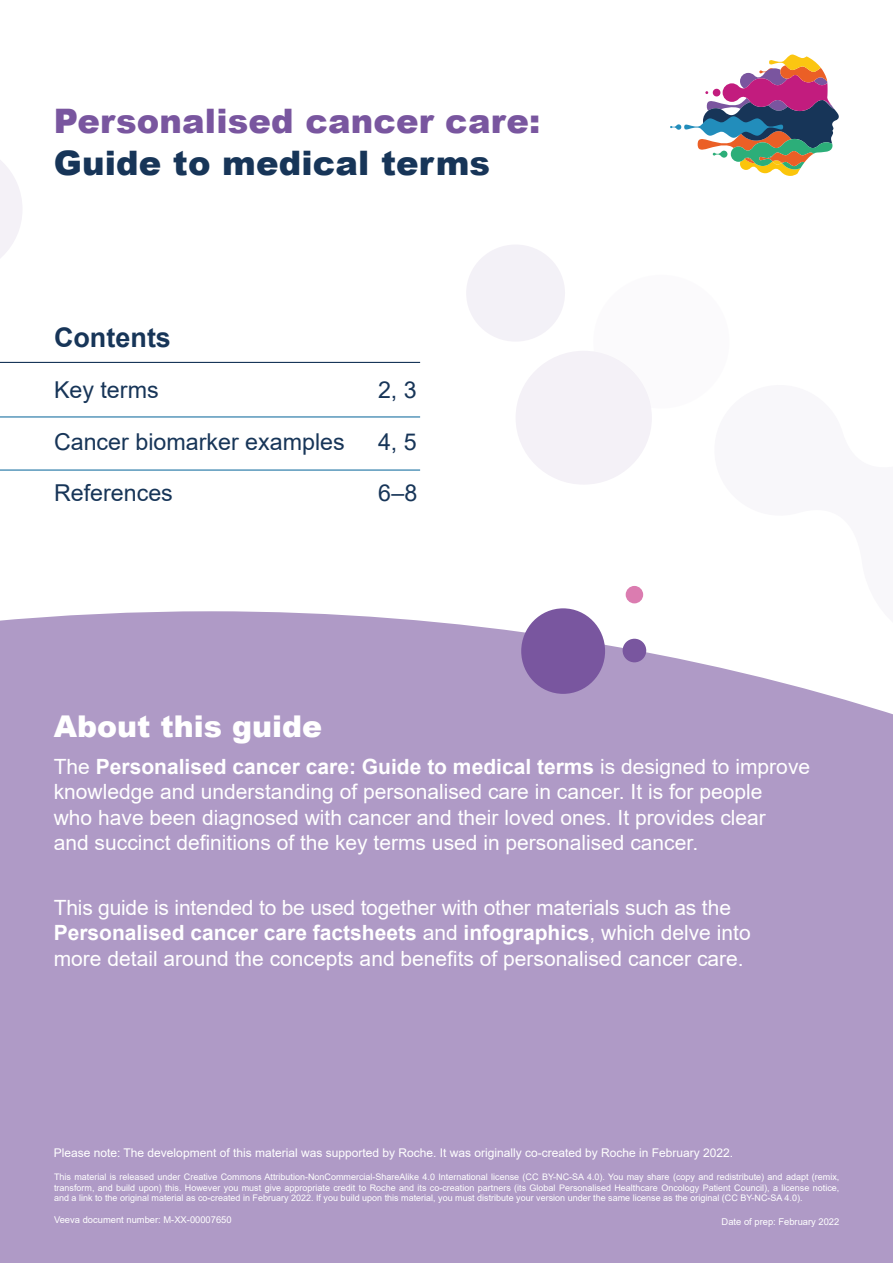
<style>
.page{position:relative;width:893px;height:1263px;background:#fff}
.page>*{position:absolute;margin:0;border:0;box-sizing:border-box;transform-origin:0 0}
.t1{font:900 33.75px "Arial";letter-spacing:.005em;color:#79569f}
.t2{font:900 33.75px "Arial";letter-spacing:.005em;color:#173558}
.t3{font:900 30px "Arial";color:#fff}
.t4{font:700 27px "Arial";color:#173558}
.t5{font:23.25px "Arial";color:#173558}
.t6{font:21px/25.5px "Arial";color:#fff}
.t7{font:12px "Arial";color:#fff}
.t8{font:9.3px "Arial";color:#fff}
.t9{font:9px/10.8px "Arial";color:#fff;text-align:justify}
.s1{font-weight:700}
</style>
<div class="page">
<div style="left:0;top:611px;width:893px;height:652px;background:#af9ac6"></div>
<div style="left:521px;top:608px;width:84px;height:86px;background:#79569f;border-radius:50%"></div>
<div style="left:516px;top:351px;width:136px;height:134px;background:#f4f1f7;border-radius:50%"></div>
<div style="left:593px;top:275px;width:136px;height:134px;background:#fbfafc;border-radius:50%"></div>
<svg style="left:0;top:160px;width:22px;height:98px"></svg>
<div style="left:466px;top:244px;width:99px;height:98px;background:#f3f1f7;border-radius:50%"></div>
<div style="left:626px;top:586px;width:17px;height:17px;background:#db7cb0;border-radius:50%"></div>
<div style="left:623px;top:639px;width:23px;height:23px;background:#79569f;border-radius:50%"></div>
<svg style="left:670px;top:54px;width:169px;height:122px"></svg>
<svg style="left:707px;top:611px;width:186px;height:45px"></svg>
<hr style="left:0;top:362px;width:420px;height:1px;background:#173558">
<hr style="left:0;top:417px;width:420px;height:1px;background:#036399">
<hr style="left:0;top:470px;width:420px;height:1px;background:#036399">
<h1 class="t1" style="left:54px;top:97px;width:488px">Personalised cancer care:</h1>
<h1 class="t2" style="left:54px;top:139px;width:438px">Guide to medical terms</h1>
<h3 class="t4" style="left:54px;top:319px;width:118px">Contents</h3>
<h3 class="t5" style="left:54px;top:374px;width:106px">Key terms</h3>
<h3 class="t5" style="left:378px;top:374px;width:40px">2, 3</h3>
<h3 class="t5" style="left:54px;top:425px;width:292px">Cancer biomarker examples</h3>
<h3 class="t5" style="left:378px;top:425px;width:40px">4, 5</h3>
<h3 class="t5" style="left:54px;top:477px;width:120px">References</h3>
<h3 class="t5" style="left:378px;top:477px;width:41px">6–8</h3>
<h2 class="t3" style="left:54px;top:705px;width:270px">About this guide</h2>
<p class="t6" style="left:54px;top:753px;width:758px">The <span class="s1">Personalised cancer care: Guide to medical terms</span> is designed to improve knowledge and understanding of personalised care in cancer. It is for people<br>who have been diagnosed with cancer and their loved ones. It provides clear<br>and succinct definitions of the key terms used in personalised cancer.</p>
<h3 class="t6" style="left:54px;top:894px;width:698px">This guide is intended to be used together with other materials such as the<br><span class="s1">Personalised cancer care factsheets</span> and <span class="s1">infographics</span>, which delve into more detail around the concepts and benefits of personalised cancer care.</h3>
<h3 class="t7" style="left:54px;top:1144px;width:681px">Please note: The development of this material was supported by Roche. It was originally co-created by Roche in February 2022.</h3>
<p class="t9" style="left:54px;top:1171px;width:787px">This material is released under Creative Commons Attribution-NonCommercial-ShareAlike 4.0 International license (CC BY-NC-SA 4.0). You may share (copy and redistribute) and adapt (remix, transform, and build upon) this. However you must give appropriate credit to Roche and its co-creation partners (its Global Personalised Healthcare Oncology Patient Council), a license notice, and a link to the original material as co-created in February 2022. If you build upon this material, you must distribute your version under the same license as the original (CC BY-NC-SA 4.0).</p>
<p class="t8" style="left:54px;top:1214px;width:179px">Veeva document number: M-XX-00007650</p>
<p class="t8" style="left:722px;top:1215px;width:119px">Date of prep: February 2022</p>
</div>
